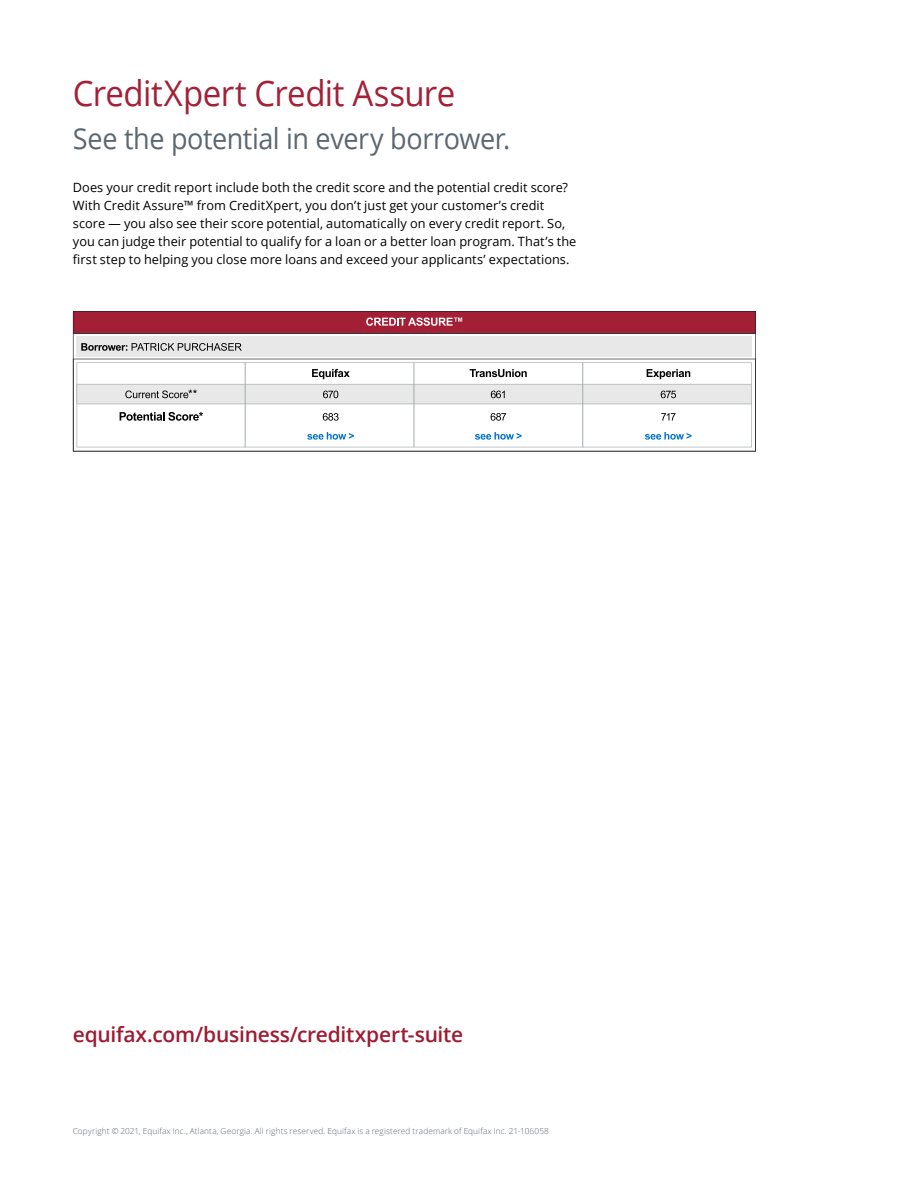
<style>
.page{position:relative;width:918px;height:1188px;background:#fff}
.page>*{position:absolute;margin:0;border:0;box-sizing:border-box;transform-origin:0 0}
.t1{font:35.25px "Open Sans";letter-spacing:-.015em;color:#a42036;scale:.93 1}
.t2{font:28.95px "Open Sans";letter-spacing:-.015em;color:#5b6771;scale:.93 1}
.t3{font:600 21px "Open Sans";letter-spacing:-.01em;color:#9e1b32}
.t4{font:12.75px/18px "Open Sans";letter-spacing:.005em;color:#000}
.t5{font:300 8.25px "Open Sans";letter-spacing:.015em;color:#5b6771}
</style>
<div class="page">
<svg style="left:73px;top:334px;width:683px;height:117px"></svg>
<svg style="left:77px;top:362px;width:675px;height:85px"></svg>
<div style="left:77px;top:336px;width:675px;height:20px;background:#e8e8e8"></div>
<svg style="left:73px;top:311px;width:683px;height:23px;background:#9c253a"></svg>
<svg style="left:307px;top:432px;width:47px;height:8px"></svg>
<svg style="left:475px;top:432px;width:47px;height:8px"></svg>
<svg style="left:645px;top:432px;width:47px;height:8px"></svg>
<svg style="left:120px;top:412px;width:83px;height:9px"></svg>
<svg style="left:323px;top:413px;width:16px;height:8px"></svg>
<svg style="left:491px;top:413px;width:15px;height:8px"></svg>
<svg style="left:661px;top:413px;width:15px;height:8px"></svg>
<svg style="left:77px;top:369px;width:675px;height:35px"></svg>
<hr style="left:245px;top:363px;width:1px;height:84px;background:#a3abad">
<hr style="left:414px;top:363px;width:1px;height:84px;background:#a3abad">
<hr style="left:582px;top:363px;width:1px;height:84px;background:#a3abad">
<svg style="left:81px;top:343px;width:161px;height:8px"></svg>
<h1 class="t1" style="left:73px;top:69px;width:413px">CreditXpert Credit Assure</h1>
<h2 class="t2" style="left:73px;top:119px;width:472px">See the potential in every borrower.</h2>
<p class="t4" style="left:73px;top:178px;width:505px">Does your credit report include both the credit score and the potential credit score?<br>With Credit Assure™ from CreditXpert, you don’t just get your customer’s credit score — you also see their score potential, automatically on every credit report. So, you can judge their potential to qualify for a loan or a better loan program. That’s the first step to helping you close more loans and exceed your applicants’ expectations.</p>
<h3 class="t3" style="left:73px;top:1020px;width:392px">equifax.com/business/creditxpert-suite</h3>
<p class="t5" style="left:73px;top:1125px;width:478px">Copyright © 2021, Equifax Inc., Atlanta, Georgia. All rights reserved. Equifax is a registered trademark of Equifax Inc. 21-106058</p>
</div>
